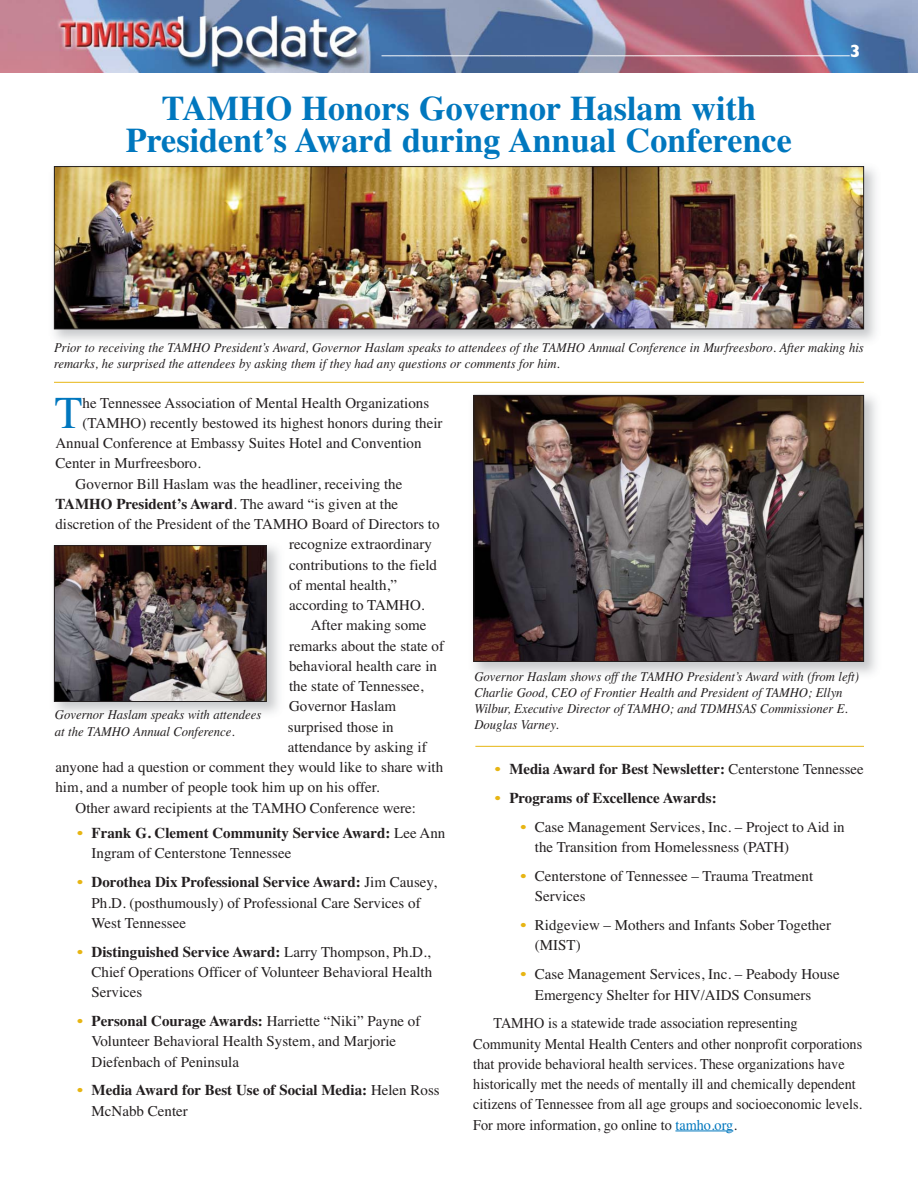
<style>
.page{position:relative;width:918px;height:1188px;background:#fff}
.page>*{position:absolute;margin:0;border:0;box-sizing:border-box;transform-origin:0 0}
.t1{font:45.6px "Times";color:#0077be}
.t2{font:700 34.5px/31.5px "Times";color:#0077be;text-align:center}
.t3{font:700 18px "Gill Sans";color:#fff}
.t4{font:15px/20.2px "Times";color:#231f20}
.t5{font:15px/20.2px "Times";color:#231f20;scale:.95 1}
.t6{font:700 15px/20.2px "Times";color:#231f20}
.t7{font:italic 13.5px/16.2px "Times";color:#231f20;scale:.94 1}
.s1{font-weight:700}
.s2{font-weight:400;color:#e7b513}
.s3{font-weight:400}
.s4{color:#e7b513}
.s5{color:#0077be}
</style>
<div class="page">
<img style="left:0;top:0;width:918px;height:73px">
<hr style="left:675px;top:1131px;width:58px;height:1px;background:#0077be">
<img style="left:53px;top:166px;width:823px;height:175px">
<img style="left:56px;top:168px;width:806px;height:159px">
<div style="left:54px;top:166px;width:810px;height:163px;border:1px solid #231f20"></div>
<img style="left:473px;top:394px;width:403px;height:280px">
<img style="left:476px;top:397px;width:386px;height:263px">
<div style="left:474px;top:395px;width:390px;height:267px;border:1px solid #231f20"></div>
<img style="left:56px;top:547px;width:209px;height:153px">
<div style="left:54px;top:545px;width:213px;height:157px;border:1px solid #231f20"></div>
<hr style="left:54px;top:382px;width:810px;height:1px;background:#e7b513">
<hr style="left:475px;top:746px;width:389px;height:1px;background:#e7b513">
<p class="t3" style="left:382px;top:42px;width:480px">____________________________________________________3</p>
<h2 class="t2" style="left:126px;top:96px;width:668px">TAMHO Honors Governor Haslam with<br>President’s Award during Annual Conference</h2>
<p class="t7" style="left:54px;top:340px;width:863px">Prior to receiving the TAMHO President’s Award, Governor Haslam speaks to attendees of the TAMHO Annual Conference in Murfreesboro. After making his remarks, he surprised the attendees by asking them if they had any questions or comments for him.</p>
<h1 class="t1" style="left:55px;top:396px;width:29px">T</h1>
<p class="t4" style="left:83px;top:394px;width:348px">he Tennessee Association of Mental Health Organizations</p>
<p class="t4" style="left:83px;top:414px;width:361px">(TAMHO) recently bestowed its highest honors during their</p>
<p class="t4" style="left:55px;top:434px;width:368px">Annual Conference at Embassy Suites Hotel and Convention</p>
<p class="t4" style="left:55px;top:455px;width:147px">Center in Murfreesboro.</p>
<p class="t4" style="left:76px;top:475px;width:328px">Governor Bill Haslam was the headliner, receiving the</p>
<p class="t4" style="left:55px;top:495px;width:344px"><span class="s1">TAMHO President’s Award</span>. The award “is given at the</p>
<p class="t4" style="left:55px;top:515px;width:386px">discretion of the President of the TAMHO Board of Directors to</p>
<p class="t4" style="left:289px;top:536px;width:144px">recognize extraordinary</p>
<p class="t4" style="left:289px;top:556px;width:149px">contributions to the field</p>
<p class="t4" style="left:289px;top:576px;width:109px">of mental health,”</p>
<p class="t4" style="left:289px;top:596px;width:137px">according to TAMHO.</p>
<p class="t4" style="left:311px;top:617px;width:117px">After making some</p>
<p class="t4" style="left:289px;top:637px;width:156px">remarks about the state of</p>
<p class="t4" style="left:289px;top:657px;width:149px">behavioral health care in</p>
<p class="t4" style="left:289px;top:677px;width:136px">the state of Tennessee,</p>
<p class="t4" style="left:289px;top:698px;width:109px">Governor Haslam</p>
<p class="t4" style="left:288px;top:718px;width:107px">surprised those in</p>
<p class="t4" style="left:288px;top:738px;width:140px">attendance by asking if</p>
<p class="t4" style="left:55px;top:758px;width:389px">anyone had a question or comment they would like to share with</p>
<p class="t4" style="left:55px;top:779px;width:326px">him, and a number of people took him up on his offer.</p>
<p class="t4" style="left:76px;top:799px;width:342px">Other award recipients at the TAMHO Conference were:</p>
<p class="t6" style="left:92px;top:824px;width:355px;text-indent:-15px"><span class="s2">•</span> Frank G. Clement Community Service Award: <span class="s3">Lee Ann<br>Ingram of Centerstone Tennessee</span></p>
<p class="t4" style="left:92px;top:874px;width:347px;text-indent:-15px"><span class="s4">•</span> <span class="s1">Dorothea Dix Professional Service Award:</span> Jim Causey,<br>Ph.D. (posthumously) of Professional Care Services of<br>West Tennessee</p>
<p class="t4" style="left:92px;top:943px;width:342px;text-align:justify;text-indent:-15px"><span class="s4">•</span> <span class="s1">Distinguished Service Award:</span> Larry Thompson, Ph.D., Chief Operations Officer of Volunteer Behavioral Health Services</p>
<p class="t4" style="left:92px;top:1012px;width:330px;text-indent:-15px"><span class="s4">•</span> <span class="s1">Personal Courage Awards:</span> Harriette “Niki” Payne of<br>Volunteer Behavioral Health System, and Marjorie<br>Diefenbach of Peninsula</p>
<p class="t6" style="left:92px;top:1082px;width:350px;text-indent:-15px"><span class="s2">•</span> Media Award for Best Use of Social Media: <span class="s3">Helen Ross<br>McNabb Center</span></p>
<p class="t7" style="left:55px;top:708px;width:221px">Governor Haslam speaks with attendees at the TAMHO Annual Conference.</p>
<p class="t7" style="left:474px;top:669px;width:411px">Governor Haslam shows off the TAMHO President’s Award with (from left)<br>Charlie Good, CEO of Frontier Health and President of TAMHO; Ellyn Wilbur, Executive Director of TAMHO; and TDMHSAS Commissioner E.<br>Douglas Varney.</p>
<p class="t6" style="left:495px;top:760px;width:371px"><span class="s2">•</span> Media Award for Best Newsletter: <span class="s3">Centerstone Tennessee</span></p>
<p class="t6" style="left:495px;top:789px;width:223px"><span class="s2">•</span> Programs of Excellence Awards:</p>
<p class="t4" style="left:535px;top:818px;width:311px;text-indent:-14px"><span class="s4">•</span> Case Management Services, Inc. – Project to Aid in the Transition from Homelessness (PATH)</p>
<p class="t4" style="left:535px;top:867px;width:280px;text-indent:-14px"><span class="s4">•</span> Centerstone of Tennessee – Trauma Treatment<br>Services</p>
<p class="t4" style="left:535px;top:916px;width:298px;text-indent:-14px"><span class="s4">•</span> Ridgeview – Mothers and Infants Sober Together (MIST)</p>
<p class="t4" style="left:535px;top:966px;width:306px;text-indent:-14px"><span class="s4">•</span> Case Management Services, Inc. – Peabody House<br>Emergency Shelter for HIV/AIDS Consumers</p>
<p class="t5" style="left:473px;top:1015px;width:411px;text-indent:20px">TAMHO is a statewide trade association representing Community Mental Health Centers and other nonprofit corporations that provide behavioral health services. These organizations have historically met the needs of mentally ill and chemically dependent citizens of Tennessee from all age groups and socioeconomic levels.<br>For more information, go online to <span class="s5">tamho.org</span>.</p>
</div>
